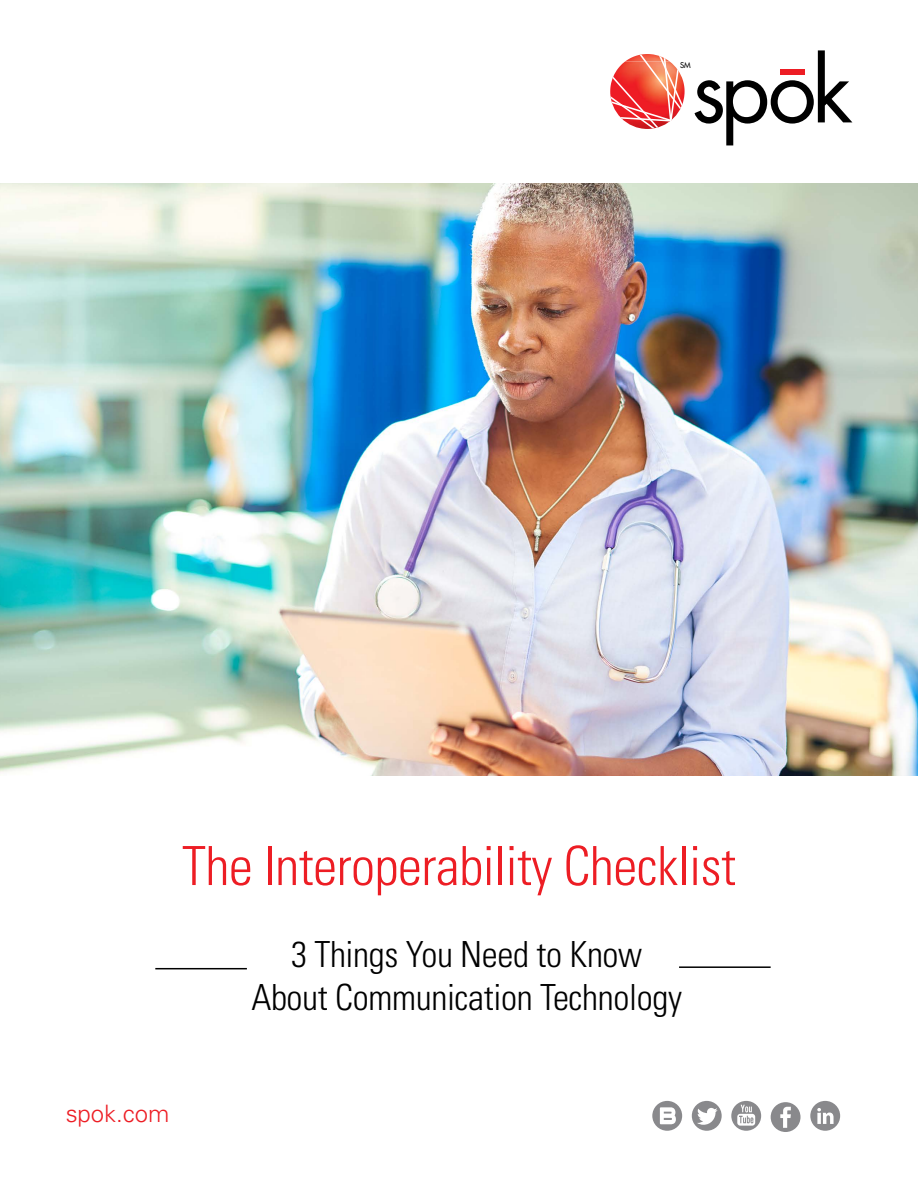
<style>
.page{position:relative;width:918px;height:1188px;background:#fff}
.page>*{position:absolute;margin:0;border:0;box-sizing:border-box;transform-origin:0 0}
.t1{font:300 condensed 54px "Univers LT Std";letter-spacing:-.01em;color:#ed1d24}
.t2{font:300 condensed 36px/43.2px "Univers LT Std";letter-spacing:-.01em;color:#000;text-align:center}
.t3{font:300 24px "Univers LT Std";color:#ed1d24}
.t4{font:500 7.65px "Futura Std";color:#000}
</style>
<div class="page">
<img style="left:0;top:184px;width:918px;height:591px">
<svg style="left:695px;top:50px;width:157px;height:95px"></svg>
<div style="left:780px;top:69px;width:25px;height:6px;background:#ed1d24"></div>
<svg style="left:610px;top:54px;width:75px;height:75px"></svg>
<svg style="left:652px;top:1101px;width:30px;height:30px"></svg>
<svg style="left:771px;top:1102px;width:30px;height:30px"></svg>
<svg style="left:810px;top:1101px;width:30px;height:30px"></svg>
<svg style="left:692px;top:1101px;width:30px;height:30px"></svg>
<svg style="left:731px;top:1101px;width:30px;height:30px"></svg>
<hr style="left:155px;top:968px;width:92px;height:1px;background:#000">
<hr style="left:679px;top:966px;width:92px;height:2px;background:#000">
<p class="t4" style="left:680px;top:60px;width:12px">SM</p>
<h1 class="t1" style="left:182px;top:834px;width:556px">The Interoperability Checklist</h1>
<p class="t2" style="left:251px;top:932px;width:432px">3 Things You Need to Know<br>About Communication Technology</p>
<p class="t3" style="left:66px;top:1099px;width:105px">spok.com</p>
</div>
